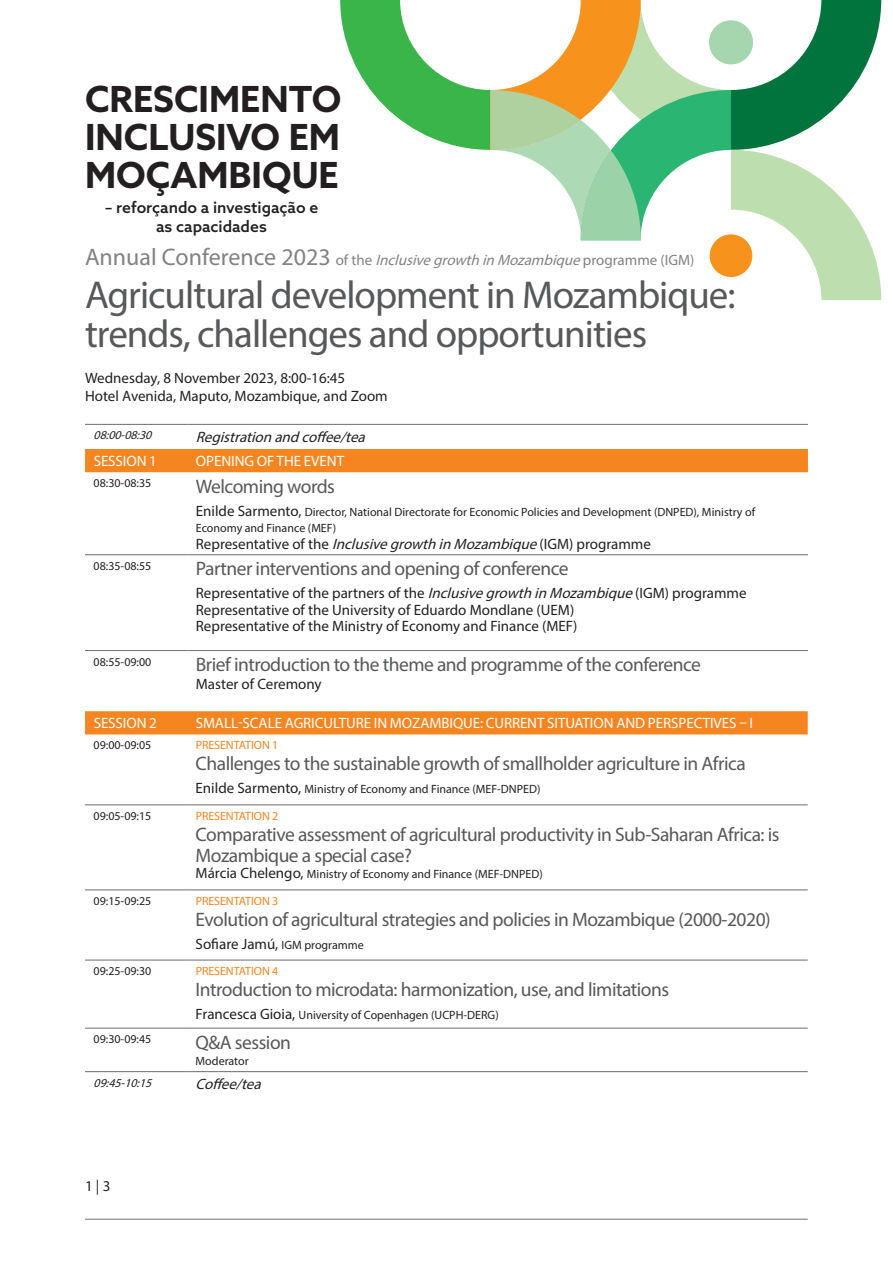
<style>
.page{position:relative;width:893px;height:1263px;background:#fff}
.page>*{position:absolute;margin:0;border:0;box-sizing:border-box;transform-origin:0 0}
.t1{font:39px/39px "Myriad Pro";letter-spacing:-.025em;color:#57585a}
.t2{font:700 36px/37.5px "Azo Sans";color:#231f20;text-align:justify}
.Heading_table{font:19.5px/21px "Myriad Pro";letter-spacing:-.025em;color:#57585a}
.t3{font:500 15.75px "Azo Sans";color:#231f20}
.Body_table{font:15px "Myriad Pro";color:#231f20}
.Dayheading_table{font:15px "Myriad Pro";letter-spacing:-.005em;color:#fff}
.Date_and_place{font:15px "Myriad Pro";color:#231f20}
.Pretitle{font:italic 15px "Myriad Pro";color:#808285}
.Heading_table-2{font:15px "Myriad Pro";color:#231f20}
.Body_table-2{font:italic 15px "Myriad Pro";color:#231f20}
.Heading_table-3{font:12px "Myriad Pro";color:#231f20}
.Body_table-3{font:12px/16.5px "Myriad Pro";color:#231f20}
.Time{font:12px "Myriad Pro";color:#231f20}
.Heading_table_custom{font:12px "Myriad Pro";letter-spacing:-.005em;color:#f58520}
.Time-2{font:italic 12px "Myriad Pro";color:#231f20}
.Heading_table-4{font:12px "Myriad Pro";letter-spacing:-.005em;color:#f58520}
.s1{font-style:normal;font-size:24px}
.s2{font-style:normal}
.s3{font-size:15px}
.s4{font-style:italic}
.s5{font-size:12px}
</style>
<div class="page">
<div style="left:85px;top:449px;width:723px;height:23px;background:#f58520"></div>
<hr style="left:85px;top:554px;width:102px;height:1px;background:#6c6d70">
<hr style="left:187px;top:554px;width:621px;height:1px;background:#6c6d70">
<hr style="left:85px;top:650px;width:102px;height:1px;background:#6c6d70">
<hr style="left:187px;top:650px;width:621px;height:1px;background:#6c6d70">
<hr style="left:85px;top:424px;width:102px;height:1px;background:#6c6d70">
<hr style="left:187px;top:424px;width:621px;height:1px;background:#6c6d70">
<svg style="left:340px;top:0;width:541px;height:300px"></svg>
<div style="left:85px;top:711px;width:723px;height:23px;background:#f58520"></div>
<hr style="left:85px;top:805px;width:102px;height:1px;background:#6c6d70">
<hr style="left:187px;top:805px;width:621px;height:1px;background:#6c6d70">
<hr style="left:85px;top:890px;width:102px;height:1px;background:#6c6d70">
<hr style="left:187px;top:890px;width:621px;height:1px;background:#6c6d70">
<hr style="left:85px;top:960px;width:102px;height:1px;background:#6c6d70">
<hr style="left:187px;top:960px;width:621px;height:1px;background:#6c6d70">
<hr style="left:85px;top:1028px;width:102px;height:1px;background:#6c6d70">
<hr style="left:187px;top:1028px;width:621px;height:1px;background:#6c6d70">
<hr style="left:85px;top:1071px;width:102px;height:1px;background:#6c6d70">
<hr style="left:187px;top:1071px;width:621px;height:1px;background:#6c6d70">
<hr style="left:85px;top:1219px;width:102px;height:1px;background:#6c6d70">
<hr style="left:187px;top:1219px;width:621px;height:1px;background:#6c6d70">
<p class="t2" style="left:85px;top:80px;width:258px">CRESCIMENTO INCLUSIVO EM MOÇAMBIQUE</p>
<p class="t3" style="left:105px;top:197px;width:215px">– reforçando a investigação e</p>
<p class="t3" style="left:156px;top:216px;width:112px">as capacidades</p>
<p class="Pretitle" style="left:85px;top:250px;width:611px"><span class="s1">Annual Conference 2023</span> <span class="s2">of the</span> InclusivegrowthinMozambique<span class="s2">programme (IGM)</span></p>
<p class="t1" style="left:85px;top:275px;width:652px">Agricultural development in Mozambique: trends, challenges and opportunities</p>
<p class="Date_and_place" style="left:85px;top:368px;width:262px">Wednesday, 8 November 2023, 8:00-16:45</p>
<p class="Date_and_place" style="left:85px;top:386px;width:304px">Hotel Avenida, Maputo, Mozambique, and Zoom</p>
<p class="Time-2" style="left:94px;top:428px;width:63px">08:00-08:30</p>
<p class="Body_table-2" style="left:196px;top:427px;width:175px">Registrationandcoffee/tea</p>
<p class="Dayheading_table" style="left:94px;top:452px;width:65px">SESSION 1</p>
<p class="Dayheading_table" style="left:196px;top:452px;width:150px">OPENING OF THE EVENT</p>
<p class="Time" style="left:94px;top:476px;width:59px">08:30-08:35</p>
<p class="Heading_table" style="left:196px;top:475px;width:141px">Welcoming words</p>
<p class="Body_table-3" style="left:196px;top:503px;width:561px"><span class="s3">Enilde Sarmento,</span> Director, National Directorate for Economic Policies and Development (DNPED), Ministry of<br>Economy and Finance (MEF)</p>
<p class="Body_table" style="left:196px;top:534px;width:457px">Representative of the <span class="s4">InclusivegrowthinMozambique</span>(IGM) programme</p>
<p class="Time" style="left:94px;top:558px;width:59px">08:35-08:55</p>
<p class="Heading_table" style="left:196px;top:558px;width:374px">Partner interventions and opening of conference</p>
<p class="Body_table" style="left:196px;top:584px;width:552px">Representative of the partners of the <span class="s4">InclusivegrowthinMozambique</span>(IGM) programme</p>
<p class="Body_table" style="left:196px;top:600px;width:380px">Representative of the University of Eduardo Mondlane (UEM)</p>
<p class="Body_table" style="left:196px;top:617px;width:383px">Representative of the Ministry of Economy and Finance (MEF)</p>
<p class="Time" style="left:94px;top:654px;width:59px">08:55-09:00</p>
<p class="Heading_table" style="left:196px;top:654px;width:507px">Brief introduction to the theme and programme of the conference</p>
<p class="Heading_table-2" style="left:196px;top:675px;width:127px">Master of Ceremony</p>
<p class="Dayheading_table" style="left:94px;top:714px;width:65px">SESSION 2</p>
<p class="Dayheading_table" style="left:196px;top:714px;width:559px">SMALL-SCALE AGRICULTURE IN MOZAMBIQUE: CURRENT SITUATION AND PERSPECTIVES – I</p>
<p class="Time" style="left:94px;top:738px;width:59px">09:00-09:05</p>
<p class="Heading_table-4" style="left:196px;top:738px;width:84px">PRESENTATION 1</p>
<p class="Heading_table" style="left:196px;top:753px;width:552px">Challenges to the sustainable growth of smallholder agriculture in Africa</p>
<p class="Heading_table-3" style="left:196px;top:782px;width:346px"><span class="s3">Enilde Sarmento,</span> Ministry of Economy and Finance (MEF-DNPED)</p>
<p class="Time" style="left:94px;top:808px;width:59px">09:05-09:15</p>
<p class="Heading_table_custom" style="left:196px;top:808px;width:84px">PRESENTATION 2</p>
<p class="Heading_table" style="left:196px;top:823px;width:585px">Comparative assessment of agricultural productivity in Sub-Saharan Africa: is<br>Mozambique a special case?</p>
<p class="Heading_table-3" style="left:196px;top:867px;width:349px"><span class="s3">Márcia Chelengo,</span> Ministry of Economy and Finance (MEF-DNPED)</p>
<p class="Time" style="left:94px;top:893px;width:59px">09:15-09:25</p>
<p class="Heading_table_custom" style="left:196px;top:893px;width:84px">PRESENTATION 3</p>
<p class="Heading_table" style="left:196px;top:908px;width:577px">Evolution of agricultural strategies and policies in Mozambique (2000-2020)</p>
<p class="Heading_table-2" style="left:196px;top:934px;width:170px">Sofiare Jamú, <span class="s5">IGM programme</span></p>
<p class="Time" style="left:94px;top:964px;width:59px">09:25-09:30</p>
<p class="Heading_table_custom" style="left:196px;top:964px;width:84px">PRESENTATION 4</p>
<p class="Heading_table" style="left:196px;top:979px;width:475px">Introduction to microdata: harmonization, use, and limitations</p>
<p class="Heading_table-3" style="left:196px;top:1007px;width:305px"><span class="s3">Francesca Gioia,</span> University of Copenhagen (UCPH-DERG)</p>
<p class="Time" style="left:94px;top:1032px;width:59px">09:30-09:45</p>
<p class="Heading_table" style="left:196px;top:1031px;width:97px">Q&amp;A session</p>
<p class="Heading_table-3" style="left:196px;top:1054px;width:55px">Moderator</p>
<p class="Time-2" style="left:94px;top:1075px;width:63px">09:45-10:15</p>
<p class="Body_table-2" style="left:196px;top:1074px;width:71px">Coffee/tea</p>
<p class="Body_table" style="left:85px;top:1177px;width:27px">1 | 3</p>
</div>
